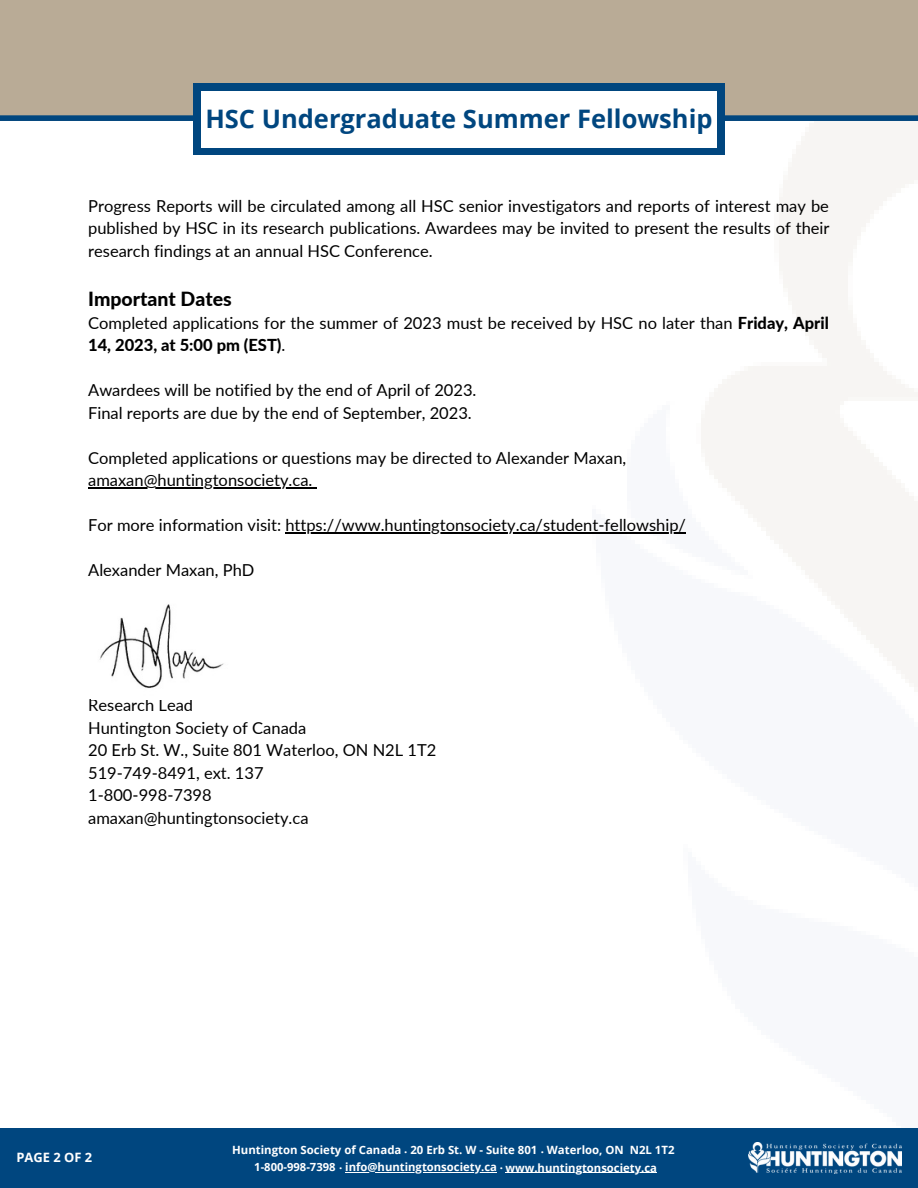
<style>
.page{position:relative;width:918px;height:1188px;background:#fff}
.page>*{position:absolute;margin:0;border:0;box-sizing:border-box;transform-origin:0 0}
.t1{font:700 25.5px "Open Sans";color:#00467f}
.t2{font:800 19.5px "Lato";color:#000}
.t3{font:16.5px/22.5px "Lato";color:#000}
.t4{font:700 12.9px "Open Sans";color:#fff}
.t5{font:700 11.4px "Open Sans";color:#fff}
.t6{font:700 11.25px "Open Sans";color:#fff}
.s1{font-weight:800}
</style>
<div class="page">
<img style="left:592px;top:121px;width:326px;height:1008px">
<hr style="left:88px;top:488px;width:224px;height:1px;background:#000">
<hr style="left:285px;top:533px;width:401px;height:1px;background:#000">
<div style="left:0;top:0;width:918px;height:121px;background:#b9ab96"></div>
<div style="left:0;top:115px;width:918px;height:6px;background:#00467f"></div>
<div style="left:193px;top:84px;width:531px;height:71px;background:#00467f"></div>
<div style="left:201px;top:91px;width:516px;height:56px;background:#fff"></div>
<div style="left:0;top:1129px;width:918px;height:59px;background:#00467f"></div>
<img style="left:748px;top:1142px;width:153px;height:32px">
<hr style="left:345px;top:1172px;width:152px;height:1px;background:#fff">
<hr style="left:505px;top:1172px;width:152px;height:1px;background:#fff">
<img style="left:99px;top:604px;width:125px;height:84px">
<h1 class="t1" style="left:205px;top:101px;width:509px">HSC Undergraduate Summer Fellowship</h1>
<p class="t3" style="left:88px;top:194px;width:743px;text-align:justify">Progress Reports will be circulated among all HSC senior investigators and reports of interest may be published by HSC in its research publications. Awardees may be invited to present the results of their research findings at an annual HSC Conference.</p>
<p class="t2" style="left:88px;top:287px;width:145px">Important Dates</p>
<p class="t3" style="left:88px;top:311px;width:742px">Completed applications for the summer of 2023 must be received by HSC no later than <span class="s1">Friday, April<br>14, 2023, at 5:00 pm (EST)</span>.</p>
<p class="t3" style="left:88px;top:379px;width:390px">Awardees will be notified by the end of April of 2023.<br>Final reports are due by the end of September, 2023.</p>
<p class="t3" style="left:88px;top:446px;width:540px">Completed applications or questions may be directed to Alexander Maxan, amaxan@huntingtonsociety.ca.</p>
<p class="t3" style="left:88px;top:514px;width:599px">For more information visit: https://www.huntingtonsociety.ca/student-fellowship/</p>
<p class="t3" style="left:88px;top:559px;width:168px">Alexander Maxan, PhD</p>
<p class="t3" style="left:88px;top:694px;width:350px">Research Lead<br>Huntington Society of Canada<br>20 Erb St. W., Suite 801 Waterloo, ON N2L 1T2<br>519-749-8491, ext. 137<br>1-800-998-7398<br>amaxan@huntingtonsociety.ca</p>
<p class="t4" style="left:16px;top:1148px;width:77px">PAGE 2 OF 2</p>
<p class="t5" style="left:232px;top:1142px;width:444px">Huntington Society of Canada . 20 Erb St. W - Suite 801 . Waterloo, ON N2L 1T2</p>
<p class="t6" style="left:254px;top:1159px;width:404px">1-800-998-7398 <sup>.</sup> info@huntingtonsociety.ca www.huntingtonsociety.ca</p>
<p class="t5" style="left:500px;top:1157px;width:5px">.</p>
</div>
